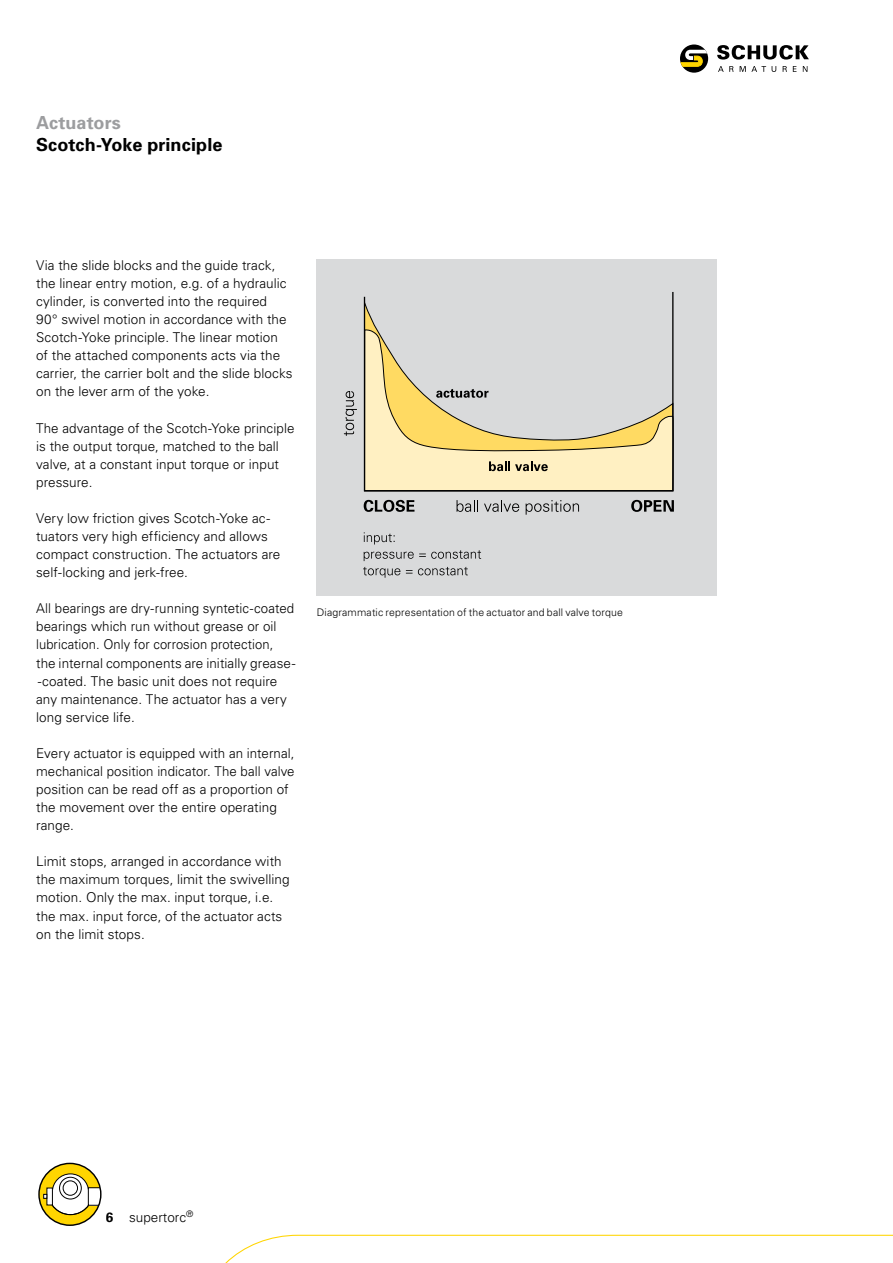
<style>
.page{position:relative;width:893px;height:1263px;background:#fff}
.page>*{position:absolute;margin:0;border:0;box-sizing:border-box;transform-origin:0 0}
.t1{font:700 18px "Univers";letter-spacing:.005em;color:#000}
.t2{font:700 18px "Univers";letter-spacing:.005em;color:#9c9d9f}
.t3{font:300 13.5px/18px "Univers";letter-spacing:.005em;color:#000}
.t4{font:300 10.5px "Univers";letter-spacing:.015em;color:#000}
</style>
<div class="page">
<svg style="left:225px;top:1234px;width:668px;height:29px"></svg>
<div style="left:317px;top:259px;width:399px;height:336px;background:#d9dadb"></div>
<svg style="left:363px;top:292px;width:311px;height:200px"></svg>
<svg style="left:456px;top:500px;width:22px;height:12px"></svg>
<svg style="left:484px;top:500px;width:35px;height:12px"></svg>
<svg style="left:526px;top:500px;width:53px;height:15px"></svg>
<svg style="left:436px;top:389px;width:52px;height:9px"></svg>
<svg style="left:489px;top:461px;width:59px;height:10px"></svg>
<svg style="left:344px;top:391px;width:13px;height:45px"></svg>
<svg style="left:363px;top:567px;width:37px;height:11px"></svg>
<svg style="left:406px;top:567px;width:62px;height:8px"></svg>
<svg style="left:364px;top:550px;width:117px;height:11px"></svg>
<svg style="left:364px;top:532px;width:31px;height:12px"></svg>
<svg style="left:364px;top:500px;width:50px;height:12px"></svg>
<svg style="left:631px;top:500px;width:43px;height:12px"></svg>
<svg style="left:39px;top:1163px;width:62px;height:62px"></svg>
<div style="left:38px;top:1163px;width:64px;height:63px;border:1px solid #000;border-radius:50%"></div>
<svg style="left:717px;top:45px;width:92px;height:15px"></svg>
<svg style="left:718px;top:66px;width:15px;height:6px"></svg>
<svg style="left:740px;top:66px;width:26px;height:6px"></svg>
<svg style="left:772px;top:66px;width:4px;height:6px"></svg>
<svg style="left:783px;top:66px;width:4px;height:6px"></svg>
<svg style="left:793px;top:66px;width:3px;height:6px"></svg>
<svg style="left:803px;top:66px;width:4px;height:6px"></svg>
<svg style="left:680px;top:45px;width:28px;height:28px"></svg>
<svg style="left:680px;top:50px;width:28px;height:17px"></svg>
<svg style="left:43px;top:1173px;width:59px;height:49px"></svg>
<h1 class="t2" style="left:36px;top:112px;width:86px">Actuators</h1>
<h1 class="t1" style="left:36px;top:134px;width:188px">Scotch-Yoke principle</h1>
<p class="t3" style="left:36px;top:256px;width:258px">Via the slide blocks and the guide track, the linear entry motion, e.g. of a hydraulic cylinder, is converted into the required<br>90° swivel motion in accordance with the Scotch-Yoke principle. The linear motion of the at-tached components acts via the carrier, the carrier bolt and the slide blocks on the lever arm of the yoke.</p>
<p class="t3" style="left:36px;top:419px;width:260px">The advantage of the Scotch-Yoke principle is the output torque, matched to the ball valve, at a constant input torque or input pressure.</p>
<p class="t3" style="left:36px;top:509px;width:246px">Very low friction gives Scotch-Yoke ac&shy;tuators very high efficiency and allows compact construction. The actuators are self-locking and jerk-free.</p>
<p class="t3" style="left:36px;top:599px;width:261px">All bearings are dry-running syntetic-coated bearings which run without grease or oil lubrication. Only for corrosion protection, the internal components are initially grease--coated. The basic unit does not require any mainten-ance. The actuator has a very long service life.</p>
<p class="t3" style="left:36px;top:744px;width:260px">Every actuator is equipped with an internal, mechanical position indicator. The ball valve position can be read off as a proportion of the movement over the entire operating range.</p>
<p class="t3" style="left:36px;top:852px;width:255px">Limit stops, arranged in accordance with the maximum torques, limit the swivelling motion. Only the max. input torque, i.e. the max. input force, of the actuator acts on the limit stops.</p>
<p class="t4" style="left:317px;top:606px;width:308px">Diagrammatic representation of the actuator and ball valve torque</p>
<p class="t3" style="left:129px;top:1208px;width:66px">supertorc<sup>®</sup></p>
</div>
